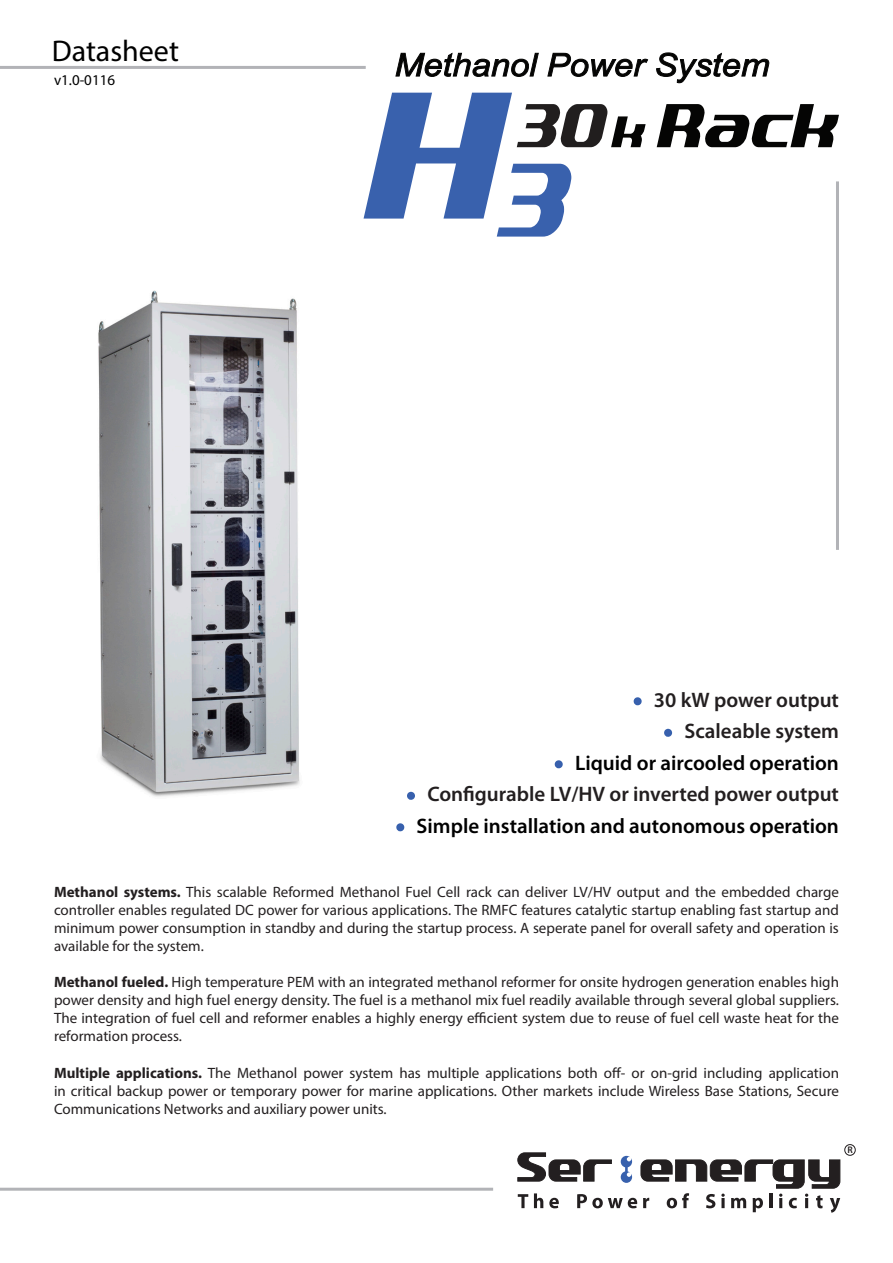
<style>
.page{position:relative;width:893px;height:1263px;background:#fff}
.page>*{position:absolute;margin:0;border:0;box-sizing:border-box;transform-origin:0 0}
.t1{font:30px "Myriad Pro";color:#000}
.t2{font:600 21px "Myriad Pro";color:#231f20}
.t3{font:600 21px "Myriad Pro";color:#000}
.t4{font:15px/18px "Myriad Pro";color:#231f20;text-align:justify}
.t5{font:15px "Myriad Pro";color:#000}
.t6{font:600 9.6px "Myriad Pro";color:#231f20}
.s1{color:#3960ad}
.s2{font-weight:700}
</style>
<div class="page">
<img style="left:98px;top:290px;width:317px;height:542px">
<svg style="left:395px;top:52px;width:144px;height:25px"></svg>
<svg style="left:547px;top:53px;width:101px;height:24px"></svg>
<svg style="left:656px;top:52px;width:113px;height:31px"></svg>
<svg style="left:657px;top:104px;width:182px;height:43px"></svg>
<svg style="left:364px;top:93px;width:282px;height:144px"></svg>
<div style="left:634px;top:697px;width:8px;height:8px;border:3px solid #3660ad;border-radius:50%"></div>
<div style="left:664px;top:729px;width:8px;height:8px;border:3px solid #3660ad;border-radius:50%"></div>
<div style="left:555px;top:760px;width:8px;height:8px;border:3px solid #3660ad;border-radius:50%"></div>
<div style="left:407px;top:792px;width:8px;height:8px;border:3px solid #3660ad;border-radius:50%"></div>
<div style="left:396px;top:823px;width:8px;height:8px;border:3px solid #3660ad;border-radius:50%"></div>
<svg style="left:517px;top:1152px;width:323px;height:61px"></svg>
<div style="left:844px;top:1144px;width:12px;height:11px;border:1px solid #231f20;border-radius:50%"></div>
<hr style="left:0;top:66px;width:366px;height:3px;background:#b2b3b7">
<hr style="left:0;top:1188px;width:493px;height:3px;background:#b2b3b7">
<hr style="left:836px;top:181px;width:3px;height:369px;background:#b2b3b7">
<p class="t1" style="left:52px;top:33px;width:129px">Datasheet</p>
<p class="t5" style="left:54px;top:71px;width:63px">v1.0-0116</p>
<p class="t2" style="left:634px;top:686px;width:206px"><span class="s1">•</span> 30 kW power output</p>
<p class="t2" style="left:665px;top:718px;width:176px"><span class="s1">•</span> Scaleable system</p>
<p class="t3" style="left:555px;top:749px;width:285px"><span class="s1">•</span> Liquid or aircooled operation</p>
<p class="t2" style="left:408px;top:781px;width:433px"><span class="s1">•</span> Configurable LV/HV or inverted power output</p>
<p class="t3" style="left:397px;top:812px;width:443px"><span class="s1">•</span> Simple installation and autonomous operation</p>
<p class="t4" style="left:54px;top:883px;width:786px"><span class="s2">Methanol systems.</span> This scalable Reformed Methanol Fuel Cell rack can deliver LV/HV output and the embedded charge controller enables regulated DC power for various applications. The RMFC features catalytic startup enabling fast startup and minimum power consumption in standby and during the startup process. A seperate panel for overall safety and operation is available for the system.</p>
<p class="t4" style="left:54px;top:973px;width:786px"><span class="s2">Methanol fueled.</span> High temperature PEM with an integrated methanol reformer for onsite hydrogen generation enables high power density and high fuel energy density. The fuel is a methanol mix fuel readily available through several global suppliers.<br>The integration of fuel cell and reformer enables a highly energy efficient system due to reuse of fuel cell waste heat for the reformation process.</p>
<p class="t4" style="left:54px;top:1063px;width:786px"><span class="s2">Multiple applications.</span> The Methanol power system has multiple applications both off- or on-grid including application in critical backup power or temporary power for marine applications. Other markets include Wireless Base Stations, Secure Communications Networks and auxiliary power units.</p>
<p class="t6" style="left:847px;top:1143px;width:7px">R</p>
</div>
